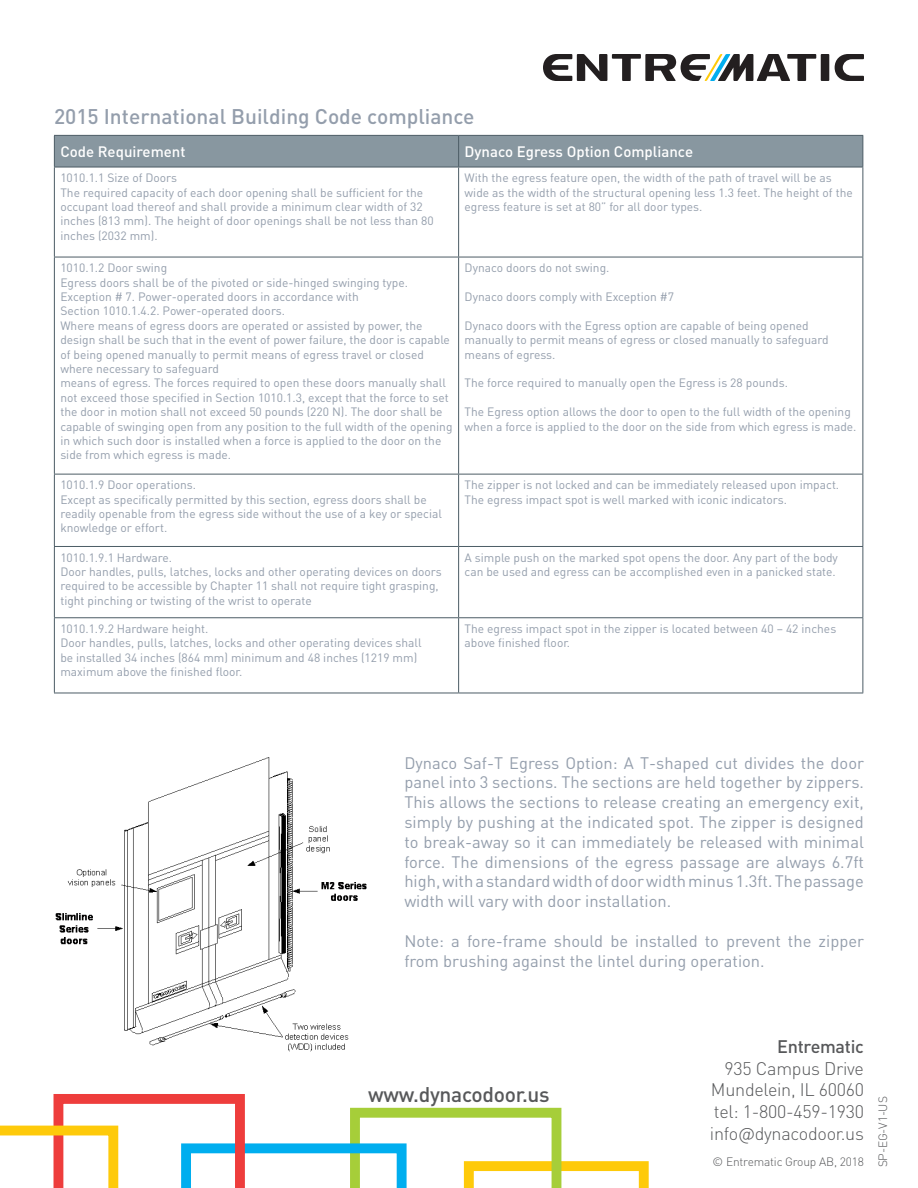
<style>
.page{position:relative;width:918px;height:1188px;background:#fff}
.page>*{position:absolute;margin:0;border:0;box-sizing:border-box;transform-origin:0 0}
.t1{font:500 21px "DIN Pro";color:#949eac}
.t2{font:500 21px "DIN Pro";letter-spacing:-.015em;color:#57585a}
.t3{font:300 18px "DIN Pro";letter-spacing:-.015em;color:#57585a}
.t4{font:500 18px "DIN Pro";letter-spacing:-.015em;color:#57585a}
.t5{font:16.5px/19.8px "DIN Pro";color:#949eac;text-align:justify}
.t6{font:500 15px "DIN Pro";color:#fff}
.t7{font:12px/14.4px "DIN Pro";color:#949eac}
.t8{font:300 12px "DIN Pro";letter-spacing:-.015em;color:#57585a}
</style>
<div class="page">
<svg style="left:835px;top:54px;width:29px;height:27px"></svg>
<div style="left:821px;top:54px;width:8px;height:27px;background:#231f20"></div>
<svg style="left:543px;top:54px;width:273px;height:27px"></svg>
<svg style="left:0;top:1094px;width:649px;height:94px"></svg>
<div style="left:55px;top:136px;width:807px;height:31px;background:#8897a0"></div>
<hr style="left:54px;top:135px;width:405px;height:1px;background:#4c5c65">
<hr style="left:54px;top:136px;width:1px;height:31px;background:#4c5c65">
<hr style="left:459px;top:135px;width:404px;height:1px;background:#4c5c65">
<hr style="left:458px;top:136px;width:1px;height:31px;background:#4c5c65">
<hr style="left:862px;top:136px;width:1px;height:31px;background:#4c5c65">
<hr style="left:54px;top:167px;width:405px;height:1px;background:#4c5c65">
<hr style="left:54px;top:167px;width:1px;height:90px;background:#4c5c65">
<hr style="left:459px;top:167px;width:404px;height:1px;background:#4c5c65">
<hr style="left:458px;top:167px;width:1px;height:90px;background:#4c5c65">
<hr style="left:862px;top:167px;width:1px;height:90px;background:#4c5c65">
<hr style="left:54px;top:257px;width:405px;height:1px;background:#4c5c65">
<hr style="left:54px;top:257px;width:1px;height:217px;background:#4c5c65">
<hr style="left:459px;top:257px;width:404px;height:1px;background:#4c5c65">
<hr style="left:458px;top:257px;width:1px;height:217px;background:#4c5c65">
<hr style="left:862px;top:257px;width:1px;height:217px;background:#4c5c65">
<hr style="left:54px;top:474px;width:405px;height:1px;background:#4c5c65">
<hr style="left:54px;top:474px;width:1px;height:72px;background:#4c5c65">
<hr style="left:459px;top:474px;width:404px;height:1px;background:#4c5c65">
<hr style="left:458px;top:474px;width:1px;height:72px;background:#4c5c65">
<hr style="left:862px;top:474px;width:1px;height:72px;background:#4c5c65">
<hr style="left:54px;top:546px;width:405px;height:1px;background:#4c5c65">
<hr style="left:54px;top:547px;width:1px;height:70px;background:#4c5c65">
<hr style="left:459px;top:546px;width:404px;height:1px;background:#4c5c65">
<hr style="left:458px;top:547px;width:1px;height:70px;background:#4c5c65">
<hr style="left:862px;top:547px;width:1px;height:70px;background:#4c5c65">
<hr style="left:54px;top:617px;width:405px;height:1px;background:#4c5c65">
<hr style="left:54px;top:618px;width:1px;height:75px;background:#4c5c65">
<hr style="left:459px;top:617px;width:404px;height:1px;background:#4c5c65">
<hr style="left:458px;top:618px;width:1px;height:75px;background:#4c5c65">
<hr style="left:862px;top:618px;width:1px;height:75px;background:#4c5c65">
<hr style="left:54px;top:693px;width:405px;height:1px;background:#4c5c65">
<hr style="left:459px;top:693px;width:404px;height:1px;background:#4c5c65">
<img style="left:55px;top:757px;width:312px;height:295px">
<p class="t1" style="left:54px;top:102px;width:422px">2015 International Building Code compliance</p>
<p class="t6" style="left:60px;top:141px;width:127px">Code Requirement</p>
<p class="t6" style="left:465px;top:141px;width:230px">Dynaco Egress Option Compliance</p>
<p class="t7" style="left:60px;top:170px;width:118px">1010.1.1 Size of Doors</p>
<p class="t7" style="left:60px;top:185px;width:375px">The required capacity of each door opening shall be sufficient for the occupant load thereof and shall provide a minimum clear width of 32 inches (813 mm). The height of door openings shall be not less than 80 inches (2032 mm).</p>
<p class="t7" style="left:465px;top:170px;width:390px">With the egress feature open, the width of the path of travel will be as wide as the width of the structural opening less 1.3 feet. The height of the egress feature is set at 80” for all door types.</p>
<p class="t7" style="left:60px;top:260px;width:108px">1010.1.2 Door swing</p>
<p class="t7" style="left:60px;top:275px;width:349px">Egress doors shall be of the pivoted or side-hinged swinging type.</p>
<p class="t7" style="left:60px;top:289px;width:300px">Exception # 7. Power-operated doors in accordance with</p>
<p class="t7" style="left:60px;top:303px;width:226px">Section 1010.1.4.2. Power-operated doors.</p>
<p class="t7" style="left:60px;top:318px;width:391px">Where means of egress doors are operated or assisted by power, the design shall be such that in the event of power failure, the door is capable of being opened manually to permit means of egress travel or closed where necessary to safeguard</p>
<p class="t7" style="left:60px;top:375px;width:394px">means of egress. The forces required to open these doors manually shall not exceed those specified in Section 1010.1.3, except that the force to set the door in motion shall not exceed 50 pounds (220 N). The door shall be capable of swinging open from any position to the full width of the opening in which such door is installed when a force is applied to the door on the side from which egress is made.</p>
<p class="t7" style="left:60px;top:477px;width:137px">1010.1.9 Door operations.</p>
<p class="t7" style="left:60px;top:492px;width:383px">Except as specifically permitted by this section, egress doors shall be readily openable from the egress side without the use of a key or special knowledge or effort.</p>
<p class="t7" style="left:60px;top:550px;width:113px">1010.1.9.1 Hardware.</p>
<p class="t7" style="left:60px;top:564px;width:383px">Door handles, pulls, latches, locks and other operating devices on doors required to be accessible by Chapter 11 shall not require tight grasping, tight pinching or twisting of the wrist to operate</p>
<p class="t7" style="left:60px;top:621px;width:150px">1010.1.9.2 Hardware height.</p>
<p class="t7" style="left:60px;top:635px;width:363px">Door handles, pulls, latches, locks and other operating devices shall be installed 34 inches (864 mm) minimum and 48 inches (1219 mm) maximum above the finished floor.</p>
<p class="t7" style="left:465px;top:260px;width:146px">Dynaco doors do not swing.</p>
<p class="t7" style="left:465px;top:289px;width:211px">Dynaco doors comply with Exception #7</p>
<p class="t7" style="left:465px;top:318px;width:366px">Dynaco doors with the Egress option are capable of being opened manually to permit means of egress or closed manually to safeguard means of egress.</p>
<p class="t7" style="left:465px;top:375px;width:325px">The force required to manually open the Egress is 28 pounds.</p>
<p class="t7" style="left:465px;top:404px;width:393px">The Egress option allows the door to open to the full width of the opening when a force is applied to the door on the side from which egress is made.</p>
<p class="t7" style="left:465px;top:477px;width:376px">The zipper is not locked and can be immediately released upon impact.<br>The egress impact spot is well marked with iconic indicators.</p>
<p class="t7" style="left:465px;top:550px;width:375px">A simple push on the marked spot opens the door. Any part of the body can be used and egress can be accomplished even in a panicked state.</p>
<p class="t7" style="left:465px;top:621px;width:373px">The egress impact spot in the zipper is located between 40 – 42 inches above finished floor.</p>
<p class="t5" style="left:404px;top:752px;width:461px">Dynaco Saf-T Egress Option: A T-shaped cut divides the door panel into 3 sections. The sections are held together by zippers.<br>This allows the sections to release creating an emergency exit, simply by pushing at the indicated spot. The zipper is designed to break-away so it can immediately be released with minimal force. The dimensions of the egress passage are always 6.7ft high, with a standard width of door width minus 1.3ft. The passage width will vary with door installation.</p>
<p class="t5" style="left:404px;top:930px;width:461px">Note: a fore-frame should be installed to prevent the zipper from brushing against the lintel during operation.</p>
<p class="t2" style="left:368px;top:1080px;width:183px">www.dynacodoor.us</p>
<p class="t4" style="left:777px;top:1035px;width:88px">Entrematic</p>
<p class="t3" style="left:725px;top:1056px;width:141px">935 Campus Drive</p>
<p class="t3" style="left:711px;top:1078px;width:155px">Mundelein, IL 60060</p>
<p class="t3" style="left:714px;top:1099px;width:152px">tel: 1-800-459-1930</p>
<p class="t3" style="left:710px;top:1121px;width:156px">info@dynacodoor.us</p>
<p class="t8" style="left:713px;top:1154px;width:153px">© Entrematic Group AB, 2018</p>
<p class="t8" style="left:875px;top:1167px;width:73px;rotate:-90deg">SP-EG-V1-US</p>
</div>
